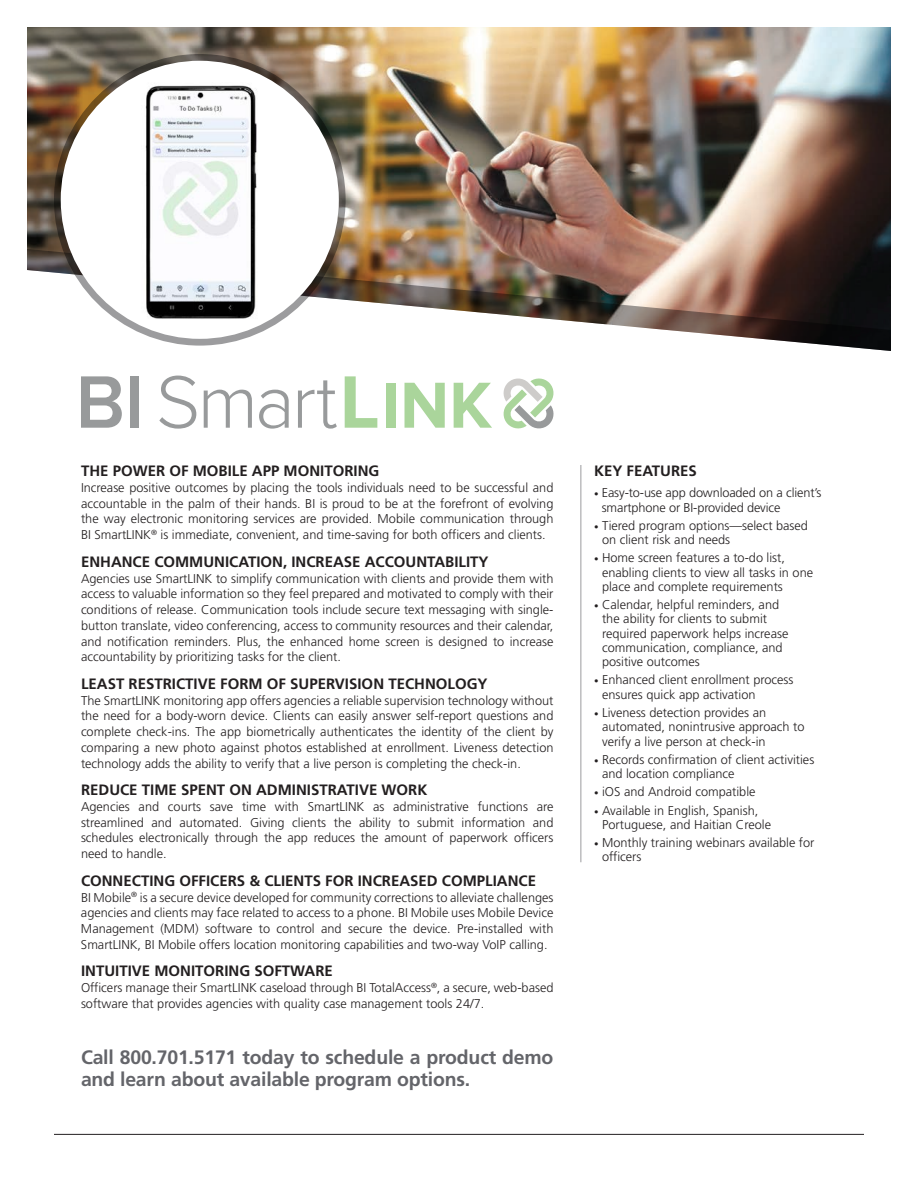
<style>
.page{position:relative;width:918px;height:1188px;background:#fff}
.page>*{position:absolute;margin:0;border:0;box-sizing:border-box;transform-origin:0 0}
._2023_call_to_action{font:700 19.35px/22.5px "Frutiger LT Std";letter-spacing:-.01em;color:#64656a}
._2023_subhead_black_bold_caps_10pt{font:700 15px "Frutiger LT Std";color:#231f20}
._2023_text{font:300 12.75px/15.8px "Frutiger LT Std";color:#231f20;text-align:justify}
._2023_key_features_bulleted_text{font:300 12.75px/14.2px "Frutiger LT Std";color:#231f20}
.s1{font-size:9px}
</style>
<div class="page">
<img style="left:27px;top:27px;width:864px;height:222px">
<img style="left:27px;top:249px;width:864px;height:102px">
<svg style="left:54px;top:54px;width:292px;height:292px;background:#6a635c"></svg>
<div style="left:61px;top:61px;width:278px;height:278px;background:#fff;border-radius:50%"></div>
<img style="left:145px;top:85px;width:112px;height:234px">
<hr style="left:54px;top:1134px;width:810px;height:1px;background:#231f20">
<hr style="left:580px;top:465px;width:1px;height:397px;background:#9c9c9e">
<svg style="left:81px;top:376px;width:41px;height:52px"></svg>
<div style="left:130px;top:376px;width:9px;height:52px;background:#989a9b"></div>
<svg style="left:159px;top:376px;width:37px;height:53px"></svg>
<svg style="left:204px;top:390px;width:48px;height:38px"></svg>
<svg style="left:259px;top:390px;width:30px;height:39px"></svg>
<svg style="left:298px;top:380px;width:39px;height:49px"></svg>
<svg style="left:345px;top:376px;width:32px;height:52px"></svg>
<div style="left:386px;top:383px;width:10px;height:45px;background:#aad59b"></div>
<svg style="left:405px;top:383px;width:40px;height:45px"></svg>
<svg style="left:454px;top:383px;width:38px;height:45px"></svg>
<svg style="left:503px;top:378px;width:51px;height:51px"></svg>
<p class="_2023_subhead_black_bold_caps_10pt" style="left:81px;top:462px;width:300px">THE POWER OF MOBILE APP MONITORING</p>
<p class="_2023_text" style="left:81px;top:480px;width:474px">Increase positive outcomes by placing the tools individuals need to be successful and accountable in the palm of their hands. BI is proud to be at the forefront of evolving the way electronic monitoring services are provided. Mobile communication through BI SmartLINK<sup>®</sup> is immediate, convenient, and time-saving for both officers and clients.</p>
<p class="_2023_subhead_black_bold_caps_10pt" style="left:81px;top:553px;width:409px">ENHANCE COMMUNICATION, INCREASE ACCOUNTABILITY</p>
<p class="_2023_text" style="left:81px;top:570px;width:474px">Agencies use SmartLINK to simplify communication with clients and provide them with access to valuable information so they feel prepared and motivated to comply with their conditions of release. Communication tools include secure text messaging with single&shy;button translate, video conferencing, access to community resources and their calendar, and notification reminders. Plus, the enhanced home screen is designed to increase accountability by prioritizing tasks for the client.</p>
<p class="_2023_subhead_black_bold_caps_10pt" style="left:81px;top:675px;width:408px">LEAST RESTRICTIVE FORM OF SUPERVISION TECHNOLOGY</p>
<p class="_2023_text" style="left:81px;top:693px;width:474px">The SmartLINK monitoring app offers agencies a reliable supervision technology without the need for a body-worn device. Clients can easily answer self-report questions and complete check-ins. The app biometrically authenticates the identity of the client by comparing a new photo against photos established at enrollment. Liveness detection technology adds the ability to verify that a live person is completing the check-in.</p>
<p class="_2023_subhead_black_bold_caps_10pt" style="left:81px;top:781px;width:348px">REDUCE TIME SPENT ON ADMINISTRATIVE WORK</p>
<p class="_2023_text" style="left:81px;top:799px;width:474px">Agencies and courts save time with SmartLINK as administrative functions are streamlined and automated. Giving clients the ability to submit information and schedules electronically through the app reduces the amount of paperwork officers need to handle.</p>
<p class="_2023_subhead_black_bold_caps_10pt" style="left:81px;top:872px;width:457px">CONNECTING OFFICERS &amp; CLIENTS FOR INCREASED COMPLIANCE</p>
<p class="_2023_text" style="left:81px;top:889px;width:474px">BI Mobile<sup>®</sup> is a secure device developed for community corrections to alleviate challenges agencies and clients may face related to access to a phone. BI Mobile uses Mobile Device Management (MDM) software to control and secure the device. Pre-installed with SmartLINK, BI Mobile offers location monitoring capabilities and two-way VoIP calling.</p>
<p class="_2023_subhead_black_bold_caps_10pt" style="left:81px;top:962px;width:253px">INTUITIVE MONITORING SOFTWARE</p>
<p class="_2023_text" style="left:81px;top:980px;width:474px">Officers manage their SmartLINK caseload through BI TotalAccess<sup>®</sup>, a secure, web-based software that provides agencies with quality case management tools 24/7.</p>
<p class="_2023_call_to_action" style="left:81px;top:1046px;width:474px">Call 800.701.5171 today to schedule a product demo and learn about available program options.</p>
<p class="_2023_subhead_black_bold_caps_10pt" style="left:594px;top:462px;width:105px">KEY FEATURES</p>
<p class="_2023_key_features_bulleted_text" style="left:602px;top:486px;width:221px;text-indent:-8px"><span class="s1">•</span> Easy-to-use app downloaded on a client’s smartphone or BI-provided device</p>
<p class="_2023_key_features_bulleted_text" style="left:602px;top:518px;width:208px;text-indent:-8px"><span class="s1">•</span> Tiered program options—select based on client risk and needs</p>
<p class="_2023_key_features_bulleted_text" style="left:602px;top:551px;width:213px;text-indent:-8px"><span class="s1">•</span> Home screen features a to-do list, enabling clients to view all tasks in one place and complete requirements</p>
<p class="_2023_key_features_bulleted_text" style="left:602px;top:598px;width:188px;text-indent:-8px"><span class="s1">•</span> Calendar, helpful reminders, and the ability for clients to submit required paperwork helps increase communication, compliance, and positive outcomes</p>
<p class="_2023_key_features_bulleted_text" style="left:602px;top:673px;width:193px;text-indent:-8px"><span class="s1">•</span> Enhanced client enrollment process ensures quick app activation</p>
<p class="_2023_key_features_bulleted_text" style="left:602px;top:706px;width:204px;text-indent:-8px"><span class="s1">•</span> Liveness detection provides an automated, nonintrusive approach to verify a live person at check-in</p>
<p class="_2023_key_features_bulleted_text" style="left:602px;top:752px;width:214px;text-indent:-8px"><span class="s1">•</span> Records confirmation of client activities and location compliance</p>
<p class="_2023_key_features_bulleted_text" style="left:594px;top:785px;width:163px"><span class="s1">•</span> iOS and Android compatible</p>
<p class="_2023_key_features_bulleted_text" style="left:602px;top:803px;width:171px;text-indent:-8px"><span class="s1">•</span> Available in English, Spanish,<br>Portuguese, and Haitian Creole</p>
<p class="_2023_key_features_bulleted_text" style="left:602px;top:836px;width:214px;text-indent:-8px"><span class="s1">•</span> Monthly training webinars available for officers</p>
</div>
